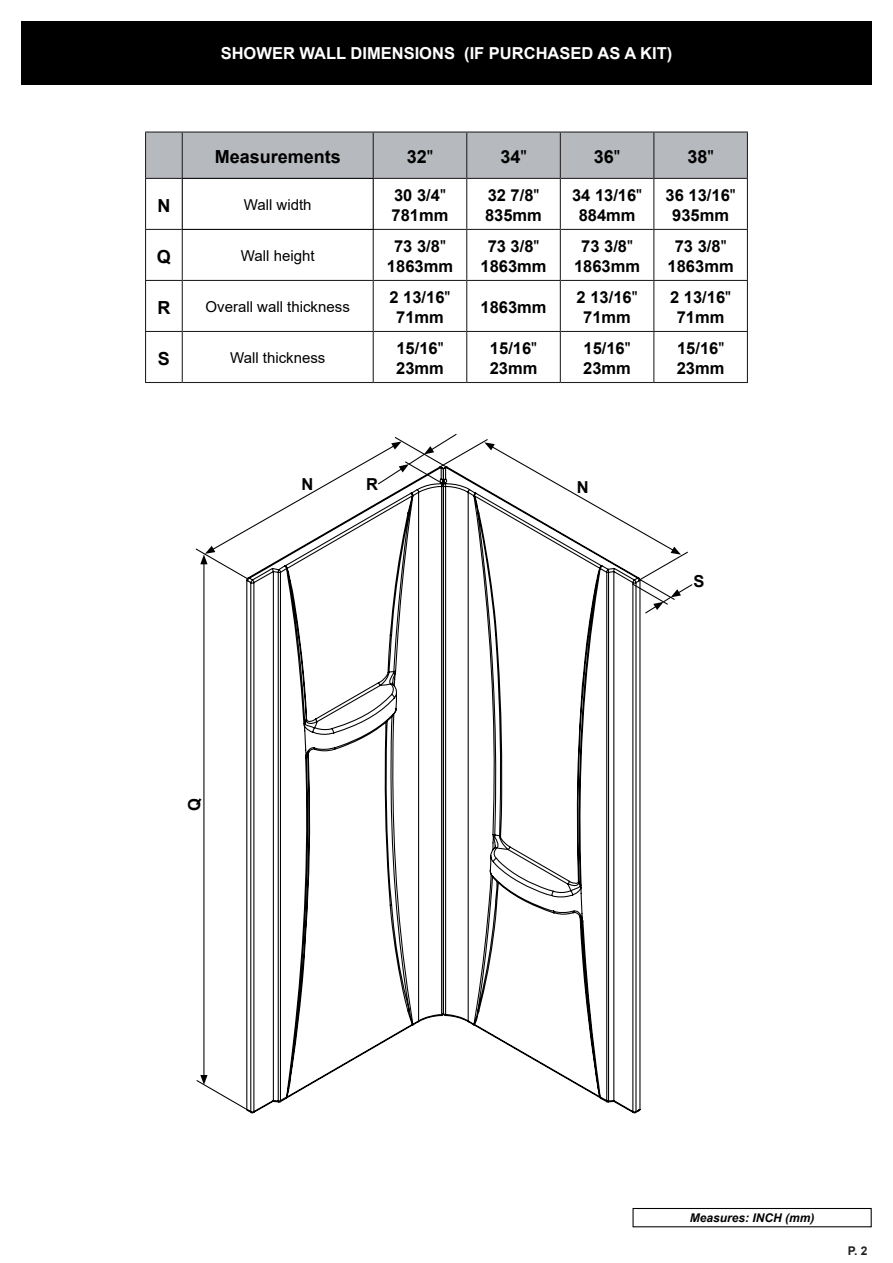
<style>
.page{position:relative;width:893px;height:1263px;background:#fff}
.page>*{position:absolute;margin:0;border:0;box-sizing:border-box;transform-origin:0 0}
.t1{font:700 18px "Arial";color:#000}
.t2{font:700 16.5px "Arial";color:#000}
.t3{font:700 16.5px "Arial";color:#fff}
.t4{font:15px "Arial";color:#000}
.t5{font:italic 700 12px "Arial";color:#000}
.t6{font:700 12px "Arial";color:#231f20}
.s1{font-weight:400}
</style>
<div class="page">
<div style="left:146px;top:133px;width:601px;height:45px;background:#b6b9bd"></div>
<hr style="left:145px;top:132px;width:37px;height:1px;background:#231f20">
<hr style="left:145px;top:133px;width:1px;height:45px;background:#231f20">
<hr style="left:182px;top:133px;width:1px;height:45px;background:#231f20">
<hr style="left:373px;top:132px;width:94px;height:1px;background:#231f20">
<hr style="left:373px;top:133px;width:1px;height:45px;background:#231f20">
<hr style="left:467px;top:132px;width:93px;height:1px;background:#231f20">
<hr style="left:466px;top:133px;width:1px;height:45px;background:#231f20">
<hr style="left:560px;top:132px;width:94px;height:1px;background:#231f20">
<hr style="left:560px;top:133px;width:1px;height:45px;background:#231f20">
<hr style="left:654px;top:132px;width:94px;height:1px;background:#231f20">
<hr style="left:653px;top:133px;width:1px;height:45px;background:#231f20">
<hr style="left:747px;top:133px;width:1px;height:45px;background:#231f20">
<hr style="left:145px;top:178px;width:37px;height:1px;background:#231f20">
<hr style="left:145px;top:179px;width:1px;height:50px;background:#231f20">
<hr style="left:374px;top:178px;width:93px;height:1px;background:#231f20">
<hr style="left:467px;top:178px;width:93px;height:1px;background:#231f20">
<hr style="left:466px;top:179px;width:1px;height:50px;background:#231f20">
<hr style="left:560px;top:178px;width:94px;height:1px;background:#231f20">
<hr style="left:560px;top:179px;width:1px;height:50px;background:#231f20">
<hr style="left:654px;top:178px;width:94px;height:1px;background:#231f20">
<hr style="left:653px;top:179px;width:1px;height:50px;background:#231f20">
<hr style="left:747px;top:179px;width:1px;height:50px;background:#231f20">
<hr style="left:145px;top:229px;width:37px;height:1px;background:#231f20">
<hr style="left:145px;top:230px;width:1px;height:50px;background:#231f20">
<hr style="left:373px;top:229px;width:94px;height:1px;background:#231f20">
<hr style="left:467px;top:229px;width:93px;height:1px;background:#231f20">
<hr style="left:466px;top:230px;width:1px;height:50px;background:#231f20">
<hr style="left:560px;top:229px;width:94px;height:1px;background:#231f20">
<hr style="left:560px;top:230px;width:1px;height:50px;background:#231f20">
<hr style="left:654px;top:229px;width:94px;height:1px;background:#231f20">
<hr style="left:653px;top:230px;width:1px;height:50px;background:#231f20">
<hr style="left:747px;top:230px;width:1px;height:50px;background:#231f20">
<hr style="left:145px;top:280px;width:37px;height:1px;background:#231f20">
<hr style="left:145px;top:281px;width:1px;height:50px;background:#231f20">
<hr style="left:373px;top:280px;width:94px;height:1px;background:#231f20">
<hr style="left:467px;top:280px;width:93px;height:1px;background:#231f20">
<hr style="left:466px;top:281px;width:1px;height:50px;background:#231f20">
<hr style="left:560px;top:280px;width:94px;height:1px;background:#231f20">
<hr style="left:560px;top:281px;width:1px;height:50px;background:#231f20">
<hr style="left:654px;top:280px;width:94px;height:1px;background:#231f20">
<hr style="left:653px;top:281px;width:1px;height:50px;background:#231f20">
<hr style="left:747px;top:281px;width:1px;height:50px;background:#231f20">
<hr style="left:145px;top:331px;width:37px;height:1px;background:#231f20">
<hr style="left:145px;top:332px;width:1px;height:50px;background:#231f20">
<hr style="left:373px;top:331px;width:94px;height:1px;background:#231f20">
<hr style="left:467px;top:331px;width:93px;height:1px;background:#231f20">
<hr style="left:466px;top:332px;width:1px;height:50px;background:#231f20">
<hr style="left:560px;top:331px;width:94px;height:1px;background:#231f20">
<hr style="left:560px;top:332px;width:1px;height:50px;background:#231f20">
<hr style="left:654px;top:331px;width:94px;height:1px;background:#231f20">
<hr style="left:653px;top:332px;width:1px;height:50px;background:#231f20">
<hr style="left:747px;top:332px;width:1px;height:50px;background:#231f20">
<hr style="left:145px;top:382px;width:37px;height:1px;background:#231f20">
<hr style="left:373px;top:382px;width:94px;height:1px;background:#231f20">
<hr style="left:467px;top:382px;width:93px;height:1px;background:#231f20">
<hr style="left:560px;top:382px;width:94px;height:1px;background:#231f20">
<hr style="left:654px;top:382px;width:94px;height:1px;background:#231f20">
<hr style="left:182px;top:132px;width:191px;height:1px;background:#231f20">
<hr style="left:182px;top:230px;width:1px;height:50px;background:#231f20">
<hr style="left:182px;top:281px;width:1px;height:50px;background:#231f20">
<hr style="left:182px;top:332px;width:1px;height:50px;background:#231f20">
<hr style="left:182px;top:178px;width:192px;height:1px;background:#000">
<hr style="left:373px;top:179px;width:1px;height:50px;background:#000">
<hr style="left:182px;top:229px;width:192px;height:1px;background:#000">
<hr style="left:373px;top:230px;width:1px;height:50px;background:#231f20">
<hr style="left:182px;top:280px;width:191px;height:1px;background:#231f20">
<hr style="left:373px;top:281px;width:1px;height:50px;background:#231f20">
<hr style="left:182px;top:331px;width:191px;height:1px;background:#231f20">
<hr style="left:373px;top:332px;width:1px;height:50px;background:#231f20">
<hr style="left:182px;top:382px;width:191px;height:1px;background:#231f20">
<hr style="left:182px;top:179px;width:1px;height:50px;background:#000">
<svg style="left:200px;top:433px;width:493px;height:681px"></svg>
<div style="left:21px;top:21px;width:851px;height:64px;background:#000"></div>
<div style="left:632px;top:1208px;width:240px;height:19px;border:1px solid #000"></div>
<p class="t3" style="left:221px;top:42px;width:453px">SHOWER WALL DIMENSIONS (IF PURCHASED AS A KIT)</p>
<p class="t1" style="left:215px;top:144px;width:128px">Measurements</p>
<p class="t1" style="left:407px;top:144px;width:28px">32<span class="s1">"</span></p>
<p class="t1" style="left:500px;top:144px;width:28px">34<span class="s1">"</span></p>
<p class="t1" style="left:594px;top:144px;width:28px">36<span class="s1">"</span></p>
<p class="t1" style="left:687px;top:144px;width:28px">38<span class="s1">"</span></p>
<p class="t1" style="left:157px;top:193px;width:14px">N</p>
<p class="t4" style="left:244px;top:195px;width:69px">Wall width</p>
<p class="t1" style="left:157px;top:244px;width:16px">Q</p>
<p class="t4" style="left:241px;top:246px;width:75px">Wall height</p>
<p class="t1" style="left:157px;top:295px;width:14px">R</p>
<p class="t4" style="left:206px;top:297px;width:146px">Overall wall thickness</p>
<p class="t1" style="left:158px;top:346px;width:14px">S</p>
<p class="t4" style="left:230px;top:348px;width:97px">Wall thickness</p>
<p class="t2" style="left:394px;top:184px;width:53px">30 3/4<span class="s1">"</span></p>
<p class="t2" style="left:392px;top:203px;width:58px">781mm</p>
<p class="t2" style="left:488px;top:184px;width:53px">32 7/8<span class="s1">"</span></p>
<p class="t2" style="left:485px;top:203px;width:58px">835mm</p>
<p class="t2" style="left:572px;top:184px;width:72px">34 13/16<span class="s1">"</span></p>
<p class="t2" style="left:579px;top:203px;width:58px">884mm</p>
<p class="t2" style="left:666px;top:184px;width:72px">36 13/16<span class="s1">"</span></p>
<p class="t2" style="left:672px;top:203px;width:58px">935mm</p>
<p class="t2" style="left:394px;top:235px;width:53px">73 3/8<span class="s1">"</span></p>
<p class="t2" style="left:387px;top:254px;width:68px">1863mm</p>
<p class="t2" style="left:488px;top:235px;width:53px">73 3/8<span class="s1">"</span></p>
<p class="t2" style="left:480px;top:254px;width:68px">1863mm</p>
<p class="t2" style="left:581px;top:235px;width:53px">73 3/8<span class="s1">"</span></p>
<p class="t2" style="left:574px;top:254px;width:68px">1863mm</p>
<p class="t2" style="left:675px;top:235px;width:53px">73 3/8<span class="s1">"</span></p>
<p class="t2" style="left:668px;top:254px;width:68px">1863mm</p>
<p class="t2" style="left:390px;top:286px;width:62px">2 13/16<span class="s1">"</span></p>
<p class="t2" style="left:396px;top:305px;width:49px">71mm</p>
<p class="t2" style="left:480px;top:296px;width:68px">1863mm</p>
<p class="t2" style="left:577px;top:286px;width:62px">2 13/16<span class="s1">"</span></p>
<p class="t2" style="left:583px;top:305px;width:49px">71mm</p>
<p class="t2" style="left:670px;top:286px;width:62px">2 13/16<span class="s1">"</span></p>
<p class="t2" style="left:677px;top:305px;width:49px">71mm</p>
<p class="t2" style="left:396px;top:337px;width:49px">15/16<span class="s1">"</span></p>
<p class="t2" style="left:396px;top:356px;width:49px">23mm</p>
<p class="t2" style="left:490px;top:337px;width:49px">15/16<span class="s1">"</span></p>
<p class="t2" style="left:490px;top:356px;width:49px">23mm</p>
<p class="t2" style="left:583px;top:337px;width:49px">15/16<span class="s1">"</span></p>
<p class="t2" style="left:583px;top:356px;width:49px">23mm</p>
<p class="t2" style="left:677px;top:337px;width:49px">15/16<span class="s1">"</span></p>
<p class="t2" style="left:677px;top:356px;width:49px">23mm</p>
<p class="t2" style="left:301px;top:472px;width:13px">N</p>
<p class="t2" style="left:366px;top:473px;width:13px">R</p>
<p class="t2" style="left:577px;top:475px;width:13px">N</p>
<p class="t2" style="left:694px;top:570px;width:13px">S</p>
<p class="t2" style="left:183px;top:811px;width:14px;rotate:-90deg">Q</p>
<p class="t5" style="left:690px;top:1210px;width:126px">Measures: INCH (mm)</p>
<p class="t6" style="left:848px;top:1242px;width:21px">P. 2</p>
</div>
